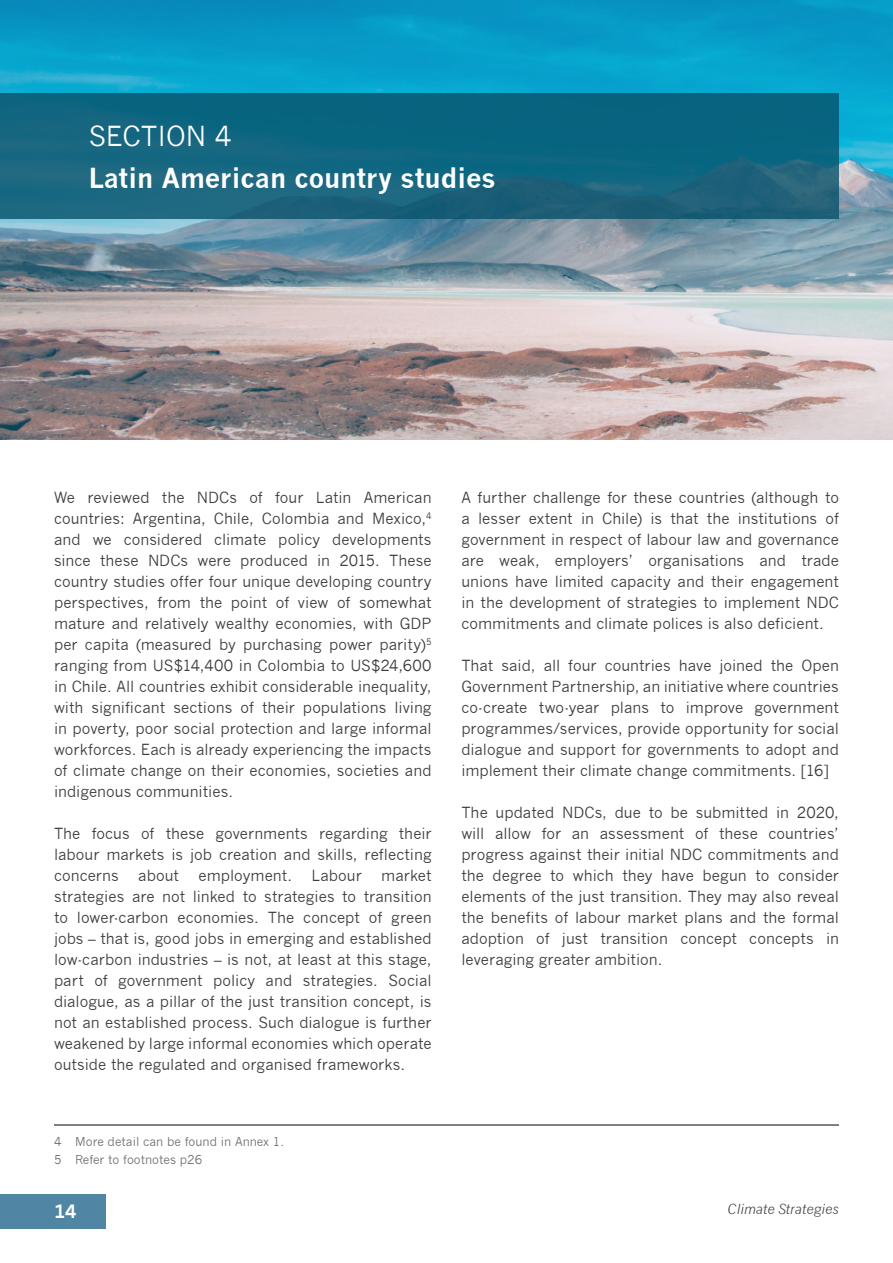
<style>
.page{position:relative;width:893px;height:1263px;background:#fff}
.page>*{position:absolute;margin:0;border:0;box-sizing:border-box;transform-origin:0 0}
.t1{font:700 27px "News Gothic";color:#fff}
.t2{font:27px "News Gothic";color:#fff}
.t3{font:700 18px "News Gothic";color:#fff}
.t4{font:15px/21px "News Gothic";color:#3c3c3b;text-align:justify}
.t5{font:italic 13.5px "News Gothic";color:#434343}
.t6{font:12px/18.6px "News Gothic";color:#706f6f}
</style>
<div class="page">
<img style="left:0;top:0;width:893px;height:440px">
<div style="left:0;top:1194px;width:106px;height:34px;background:#5085a4"></div>
<hr style="left:54px;top:1125px;width:785px;height:1px;background:#000">
<svg style="left:0;top:94px;width:839px;height:125px;background:#12647e"></svg>
<h1 class="t2" style="left:88px;top:120px;width:145px">SECTION 4</h1>
<h1 class="t1" style="left:88px;top:161px;width:409px">Latin American country studies</h1>
<p class="t4" style="left:54px;top:487px;width:379px">We reviewed the NDCs of four Latin American countries: Argentina, Chile, Colombia and Mexico,<sup>4 </sup>and we considered climate policy developments since these NDCs were produced in 2015. These country studies offer four unique developing country perspectives, from the point of view of somewhat mature and relatively wealthy economies, with GDP per capita (measured by purchasing power parity)<sup>5 </sup>ranging from US$14,400 in Colombia to US$24,600 in Chile. All countries exhibit considerable inequality, with significant sections of their populations living in poverty, poor social protection and large informal workforces. Each is already experiencing the impacts of climate change on their economies, societies and indigenous communities.</p>
<p class="t4" style="left:54px;top:823px;width:379px">The focus of these governments regarding their labour markets is job creation and skills, reflecting concerns</p>
<p class="t4" style="left:54px;top:865px;width:379px;text-indent:327px">market strategies are not linked to strategies to transition to lower-carbon economies. The concept of green jobs – that is, good jobs in emerging and established low-carbon industries – is not, at least at this stage, part of government policy and strategies. Social dialogue, as a pillar of the just transition concept, is not an established process. Such dialogue is further weakened by large informal economies which operate outside the regulated and organised frameworks.</p>
<p class="t4" style="left:138px;top:865px;width:42px">about</p>
<p class="t4" style="left:199px;top:865px;width:95px">employment.</p>
<p class="t4" style="left:312px;top:865px;width:52px">Labour</p>
<p class="t6" style="left:54px;top:1132px;width:232px">4 More detail can be found in Annex 1.<br>5 Refer to footnotes p26</p>
<p class="t4" style="left:461px;top:487px;width:379px">A further challenge for these countries (although to a lesser extent in Chile) is that the institutions of government in respect of labour law and governance are weak, employers’ organisations and trade unions have limited capacity and their engagement in the development of strategies to implement NDC commitments and climate polices is also deficient.</p>
<p class="t4" style="left:461px;top:655px;width:379px">That said, all four countries have joined the Open Government Partnership, an initiative where countries co-create two-year plans to improve government programmes/services, provide opportunity for social dialogue and support for governments to adopt and implement their climate change commitments. [16]</p>
<p class="t4" style="left:461px;top:802px;width:379px">The updated NDCs, due to be submitted in 2020, will allow for an assessment of these countries’ progress against their initial NDC commitments and the degree to which they have begun to consider elements of the just transition. They may also reveal the benefits of labour market plans and the formal adoption of just transition concept concepts in leveraging greater ambition.</p>
<p class="t3" style="left:54px;top:1200px;width:24px">14</p>
<p class="t5" style="left:727px;top:1201px;width:113px">Climate Strategies</p>
</div>
